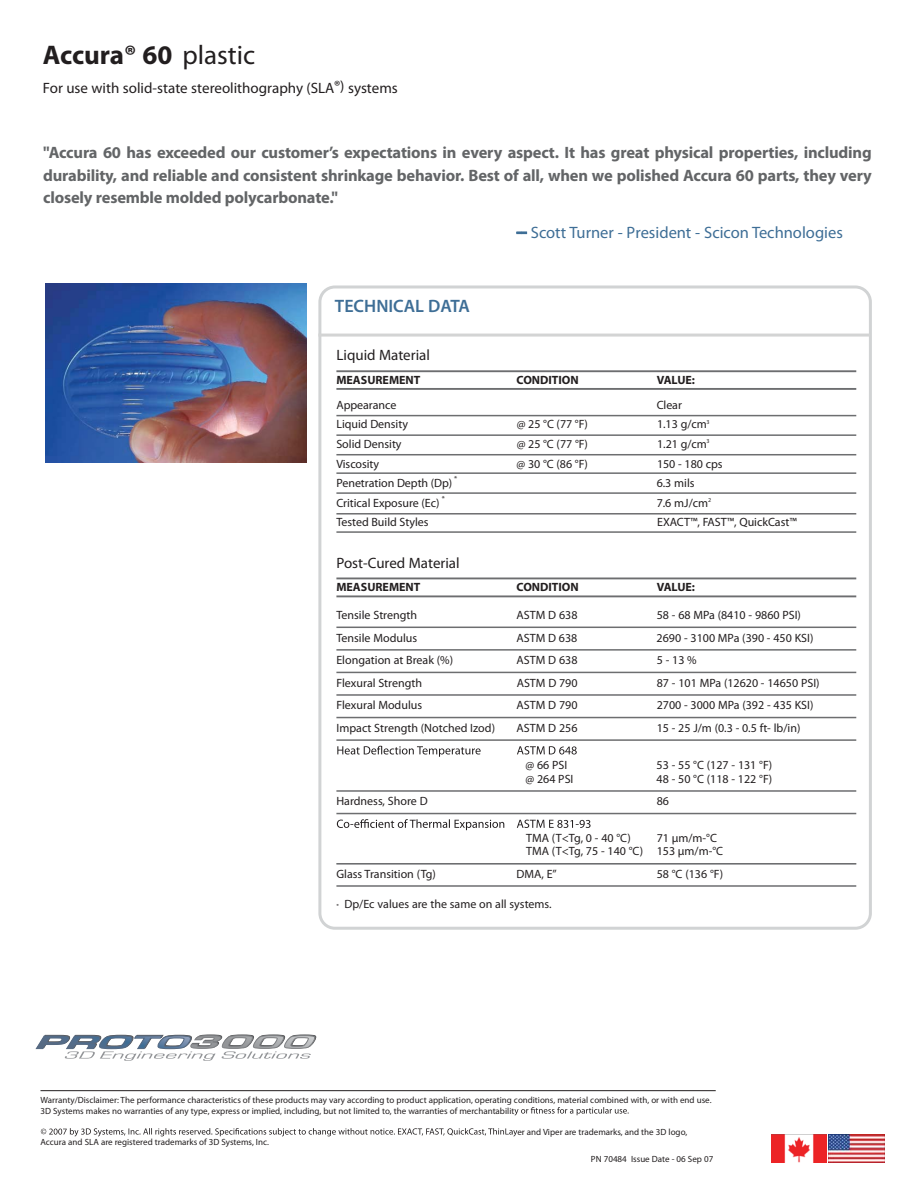
<style>
.page{position:relative;width:918px;height:1188px;background:#fff}
.page>*{position:absolute;margin:0;border:0;box-sizing:border-box;transform-origin:0 0}
.t1{font:700 27px "Myriad Pro";letter-spacing:-.005em;color:#221e1f}
.t2{font:600 18px "Myriad Pro";color:#3e6e96}
.t3{font:700 16.5px/22.5px "Myriad Pro";letter-spacing:-.01em;color:#636567;text-align:justify}
.t4{font:900 16.5px "Myriad Pro";color:#3e6e96}
.t5{font:15px "Myriad Pro";color:#221e1f}
.t6{font:900 15px "Myriad Pro";color:#221e1f}
.t7{font:12px/13.5px "Myriad Pro";color:#221e1f}
.t8{font:700 12px "Myriad Pro";color:#221e1f}
.t9{font:9px/10.5px "Myriad Pro";color:#221e1f}
.t10{font:7.5px "Myriad Pro";color:#221e1f}
.s1{font-weight:300}
.s2{font-size:6px}
</style>
<div class="page">
<svg style="left:318px;top:285px;width:554px;height:645px"></svg>
<hr style="left:336px;top:370px;width:520px;height:2px;background:#6d6e70">
<hr style="left:336px;top:388px;width:520px;height:2px;background:#6d6e70">
<hr style="left:336px;top:393px;width:520px;height:1px;background:#fff">
<hr style="left:336px;top:415px;width:520px;height:1px;background:#6d6e70">
<hr style="left:336px;top:434px;width:520px;height:2px;background:#6d6e70">
<hr style="left:336px;top:454px;width:520px;height:1px;background:#6d6e70">
<hr style="left:336px;top:472px;width:520px;height:2px;background:#6d6e70">
<hr style="left:336px;top:492px;width:520px;height:2px;background:#6d6e70">
<hr style="left:336px;top:513px;width:520px;height:2px;background:#6d6e70">
<hr style="left:336px;top:531px;width:520px;height:2px;background:#6d6e70">
<hr style="left:336px;top:578px;width:520px;height:1px;background:#6d6e70">
<hr style="left:336px;top:595px;width:520px;height:2px;background:#6d6e70">
<hr style="left:336px;top:627px;width:520px;height:1px;background:#6d6e70">
<hr style="left:336px;top:649px;width:520px;height:2px;background:#6d6e70">
<hr style="left:336px;top:672px;width:520px;height:1px;background:#6d6e70">
<hr style="left:336px;top:694px;width:520px;height:2px;background:#6d6e70">
<hr style="left:336px;top:717px;width:520px;height:1px;background:#6d6e70">
<hr style="left:336px;top:739px;width:520px;height:2px;background:#6d6e70">
<svg style="left:337px;top:746px;width:240px;height:11px"></svg>
<hr style="left:336px;top:790px;width:520px;height:2px;background:#6d6e70">
<hr style="left:336px;top:813px;width:520px;height:1px;background:#6d6e70">
<svg style="left:337px;top:819px;width:254px;height:11px"></svg>
<hr style="left:336px;top:863px;width:520px;height:2px;background:#6d6e70">
<hr style="left:336px;top:885px;width:520px;height:2px;background:#6d6e70">
<hr style="left:318px;top:334px;width:552px;height:3px;background:#d3d4d4">
<img style="left:46px;top:284px;width:260px;height:179px">
<img style="left:771px;top:1135px;width:55px;height:28px">
<img style="left:829px;top:1135px;width:55px;height:28px">
<svg style="left:514px;top:1107px;width:115px;height:9px"></svg>
<svg style="left:41px;top:1128px;width:476px;height:9px"></svg>
<hr style="left:40px;top:1090px;width:676px;height:1px;background:#221e1f">
<svg style="left:36px;top:1034px;width:281px;height:27px"></svg>
<p class="t1" style="left:43px;top:45px;width:214px">Accura® 60 <span class="s1">plastic</span></p>
<p class="t5" style="left:43px;top:82px;width:356px">For use with solid-state stereolithography (SLA®) systems</p>
<p class="t3" style="left:43px;top:143px;width:830px">"Accura 60 has exceeded our customer’s expectations in every aspect. It has great physical properties, including durability, and reliable and consistent shrinkage behavior. Best of all, when we polished Accura 60 parts, they very closely resemble molded polycarbonate."</p>
<p class="t4" style="left:517px;top:226px;width:328px">-- Scott Turner - President - Scicon Technologies</p>
<p class="t2" style="left:335px;top:296px;width:137px">TECHNICAL DATA</p>
<p class="t6" style="left:336px;top:350px;width:95px">Liquid Material</p>
<p class="t8" style="left:336px;top:375px;width:86px">MEASUREMENT</p>
<p class="t8" style="left:517px;top:375px;width:64px">CONDITION</p>
<p class="t8" style="left:657px;top:375px;width:40px">VALUE:</p>
<p class="t7" style="left:336px;top:399px;width:61px">Appearance</p>
<p class="t7" style="left:657px;top:399px;width:27px">Clear</p>
<p class="t7" style="left:336px;top:419px;width:73px">Liquid Density</p>
<p class="t7" style="left:517px;top:419px;width:73px">@ 25 °C (77 °F)</p>
<p class="t7" style="left:657px;top:419px;width:54px">1.13 g/cm<sup>3</sup></p>
<p class="t7" style="left:336px;top:438px;width:67px">Solid Density</p>
<p class="t7" style="left:517px;top:438px;width:73px">@ 25 °C (77 °F)</p>
<p class="t7" style="left:657px;top:438px;width:54px">1.21 g/cm<sup>3</sup></p>
<p class="t7" style="left:336px;top:458px;width:44px">Viscosity</p>
<p class="t7" style="left:517px;top:458px;width:73px">@ 30 °C (86 °F)</p>
<p class="t7" style="left:657px;top:458px;width:67px">150 - 180 cps</p>
<p class="t7" style="left:336px;top:478px;width:117px">Penetration Depth (Dp)</p>
<p class="t10" style="left:454px;top:476px;width:5px">*</p>
<p class="t7" style="left:657px;top:478px;width:39px">6.3 mils</p>
<p class="t10" style="left:442px;top:496px;width:5px">*</p>
<p class="t7" style="left:336px;top:497px;width:105px">Critical Exposure (Ec)</p>
<p class="t7" style="left:657px;top:497px;width:56px">7.6 mJ/cm<sup>2</sup></p>
<p class="t7" style="left:336px;top:517px;width:94px">Tested Build Styles</p>
<p class="t7" style="left:657px;top:517px;width:141px">EXACT™, FAST™, QuickCast™</p>
<p class="t6" style="left:336px;top:557px;width:125px">Post-Cured Material</p>
<p class="t8" style="left:336px;top:583px;width:86px">MEASUREMENT</p>
<p class="t8" style="left:517px;top:583px;width:64px">CONDITION</p>
<p class="t8" style="left:657px;top:583px;width:40px">VALUE:</p>
<p class="t7" style="left:336px;top:609px;width:82px">Tensile Strength</p>
<p class="t7" style="left:517px;top:609px;width:62px">ASTM D 638</p>
<p class="t7" style="left:657px;top:609px;width:146px">58 - 68 MPa (8410 - 9860 PSI)</p>
<p class="t7" style="left:336px;top:632px;width:82px">Tensile Modulus</p>
<p class="t7" style="left:517px;top:632px;width:62px">ASTM D 638</p>
<p class="t7" style="left:657px;top:632px;width:158px">2690 - 3100 MPa (390 - 450 KSI)</p>
<p class="t7" style="left:336px;top:655px;width:118px">Elongation at Break (%)</p>
<p class="t7" style="left:517px;top:655px;width:62px">ASTM D 638</p>
<p class="t7" style="left:657px;top:655px;width:42px">5 - 13 %</p>
<p class="t7" style="left:336px;top:677px;width:87px">Flexural Strength</p>
<p class="t7" style="left:517px;top:677px;width:62px">ASTM D 790</p>
<p class="t7" style="left:657px;top:677px;width:164px">87 - 101 MPa (12620 - 14650 PSI)</p>
<p class="t7" style="left:336px;top:700px;width:87px">Flexural Modulus</p>
<p class="t7" style="left:517px;top:700px;width:62px">ASTM D 790</p>
<p class="t7" style="left:657px;top:700px;width:158px">2700 - 3000 MPa (392 - 435 KSI)</p>
<p class="t7" style="left:336px;top:722px;width:160px">Impact Strength (Notched Izod)</p>
<p class="t7" style="left:517px;top:722px;width:62px">ASTM D 256</p>
<p class="t7" style="left:657px;top:722px;width:145px">15 - 25 J/m (0.3 - 0.5 ft- lb/in)</p>
<p class="t7" style="left:525px;top:759px;width:43px">@ 66 PSI</p>
<p class="t7" style="left:657px;top:759px;width:117px">53 - 55 °C (127 - 131 °F)</p>
<p class="t7" style="left:525px;top:773px;width:50px">@ 264 PSI</p>
<p class="t7" style="left:657px;top:773px;width:117px">48 - 50 °C (118 - 122 °F)</p>
<p class="t7" style="left:336px;top:796px;width:93px">Hardness, Shore D</p>
<p class="t7" style="left:657px;top:796px;width:14px">86</p>
<p class="t7" style="left:526px;top:832px;width:106px">TMA (T&lt;Tg, 0 - 40 °C)</p>
<p class="t7" style="left:526px;top:832px;width:199px;text-indent:131px">71 µm/m-°C<br>TMA (T&lt;Tg, 75 - 140 °C) 153 µm/m-°C</p>
<p class="t7" style="left:336px;top:869px;width:101px">Glass Transition (Tg)</p>
<p class="t7" style="left:517px;top:869px;width:42px">DMA, E”</p>
<p class="t7" style="left:657px;top:869px;width:68px">58 °C (136 °F)</p>
<p class="t7" style="left:336px;top:899px;width:217px"><span class="s2">*</span> Dp/Ec values are the same on all systems.</p>
<p class="t9" style="left:41px;top:1096px;width:673px">Warranty/Disclaimer: The performance characteristics of these products may vary according to product application, operating conditions, material combined with, or with end use.<br>3D Systems makes no warranties of any type, express or implied, including, but not limited to, the warranties of merchantabilit</p>
<p class="t9" style="left:517px;top:1127px;width:171px">er and Viper are trademarks, and the 3D logo,</p>
<p class="t9" style="left:41px;top:1138px;width:230px">Accura and SLA are registered trademarks of 3D Systems, Inc.</p>
<p class="t9" style="left:591px;top:1154px;width:124px">PN 70484 Issue Date - 06 Sep 07</p>
</div>
